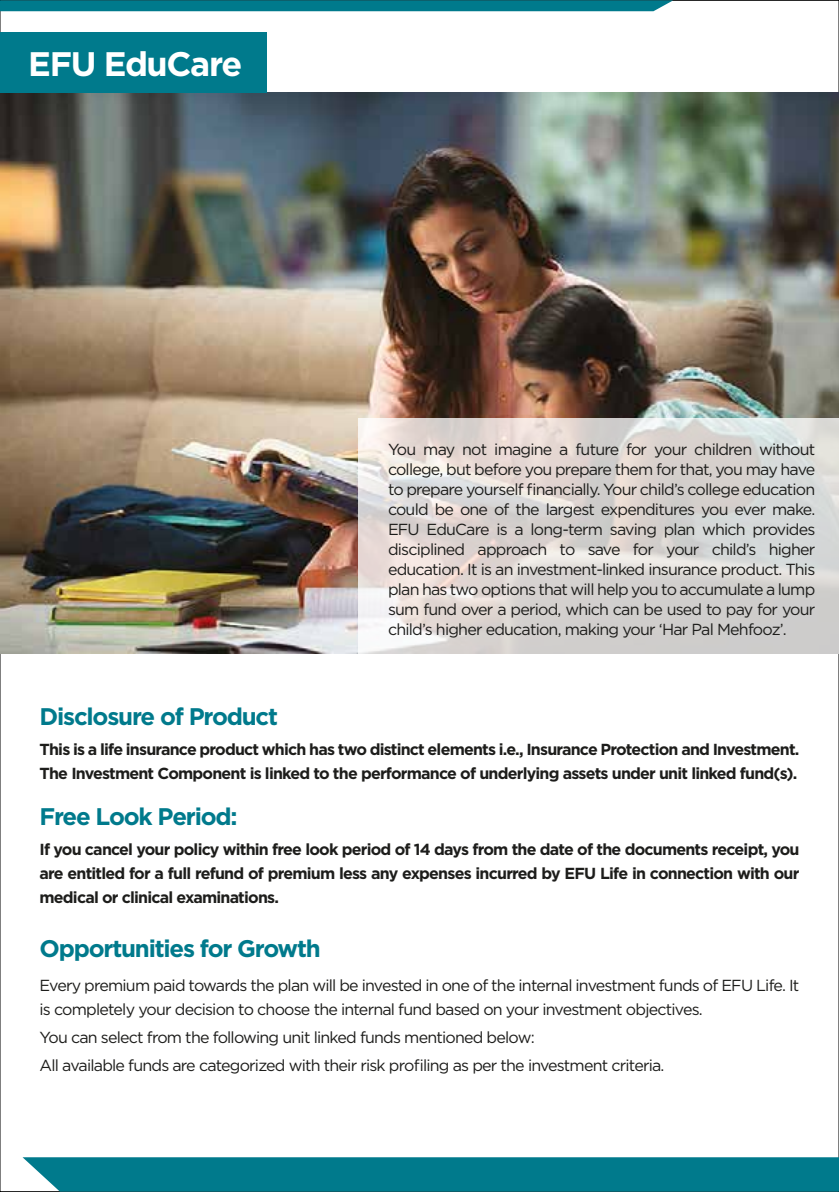
<style>
.page{position:relative;width:839px;height:1192px;background:#fff}
.page>*{position:absolute;margin:0;border:0;box-sizing:border-box;transform-origin:0 0}
.t1{font:700 34px "Gotham";letter-spacing:-.04em;color:#fff}
.t2{font:700 24px "Gotham";letter-spacing:-.05em;color:#007a8c}
.t3{font:16px/20px "Gotham";letter-spacing:-.05em;color:#1d1d1b}
.t4{font:700 16px/24px "Gotham";letter-spacing:-.05em;color:#1d1d1b}
</style>
<div class="page">
<img style="left:1px;top:93px;width:837px;height:561px">
<svg style="left:358px;top:418px;width:480px;height:235px;background:#dcd7d5"></svg>
<div style="left:1px;top:32px;width:266px;height:61px;background:#007a8c"></div>
<svg style="left:0;top:0;width:673px;height:11px;background:#04798a"></svg>
<div style="left:23px;top:1157px;width:815px;height:34px;background:#007a8c"></div>
<h1 class="t1" style="left:28px;top:44px;width:215px">EFU EduCare</h1>
<p class="t3" style="left:388px;top:439px;width:428px;text-align:justify">You may not imagine a future for your children without college, but before you prepare them for that, you may have to prepare yourself financially. Your child’s college education could be one of the largest expenditures you ever make.<br>EFU EduCare is a long-term saving plan which provides disciplined approach to save for your child’s higher education. It is an investment-linked insurance product. This plan has two options that will help you to accumulate a lump sum fund over a period, which can be used to pay for your child’s higher education, making your ‘Har Pal Mehfooz’.</p>
<h2 class="t2" style="left:40px;top:703px;width:240px">Disclosure of Product</h2>
<p class="t4" style="left:40px;top:737px;width:761px">This is a life insurance product which has two distinct elements i.e., Insurance Protection and Investment.<br>The Investment Component is linked to the performance of underlying assets under unit linked fund(s).</p>
<h2 class="t2" style="left:40px;top:803px;width:199px">Free Look Period:</h2>
<p class="t4" style="left:40px;top:837px;width:761px;text-align:justify">If you cancel your policy within free look period of 14 days from the date of the documents receipt, you are entitled for a full refund of premium less any expenses incurred by EFU Life in connection with our medical or clinical examinations.</p>
<h2 class="t2" style="left:40px;top:935px;width:282px">Opportunities for Growth</h2>
<p class="t3" style="left:40px;top:973px;width:761px;line-height:24px">Every premium paid towards the plan will be invested in one of the internal investment funds of EFU Life. It is completely your decision to choose the internal fund based on your investment objectives.</p>
<p class="t3" style="left:40px;top:1023px;width:626px;line-height:28px">You can select from the following unit linked funds mentioned below:<br>All available funds are categorized with their risk profiling as per the investment criteria.</p>
</div>
